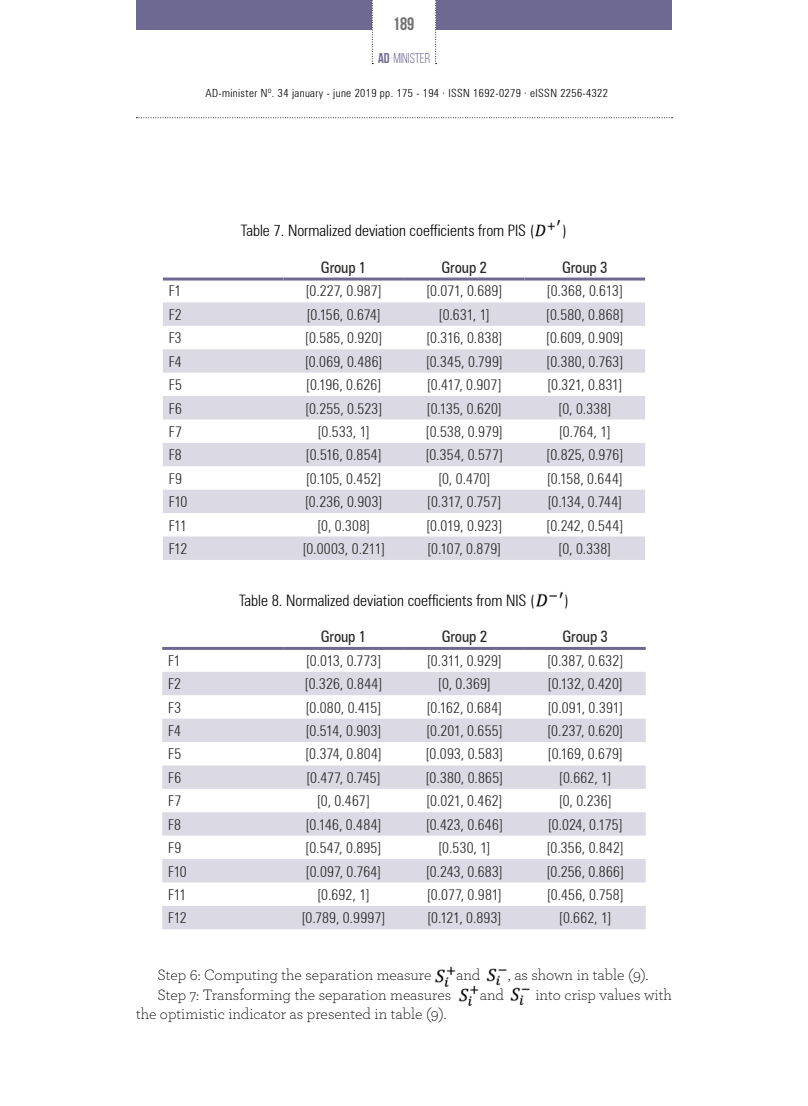
<style>
.page{position:relative;width:808px;height:1106px;background:#fff}
.page>*{position:absolute;margin:0;border:0;box-sizing:border-box;transform-origin:0 0}
.t1{font:700 18px "Bebas Neue";color:#706f6f}
.t2{font:300 15.75px "Archer Pro";color:#000}
.t3{font:300 condensed 15.75px "Zurich BT";color:#000}
.t4{font:condensed 15.75px "Zurich BT";letter-spacing:-.01em;color:#282827}
.t5{font:300 condensed 15px "Zurich BT";letter-spacing:.01em;color:#282827}
.t6{font:14.25px "Bebas Neue";color:#6e6992}
.t7{font:300 condensed 11.25px "Zurich BT";letter-spacing:.035em;color:#000}
.s1{font-weight:700}
.s2{font-weight:300}
</style>
<div class="page">
<div style="left:136px;top:0;width:236px;height:30px;background:#6e6992"></div>
<svg style="left:435px;top:0;width:2px;height:64px"></svg>
<svg style="left:372px;top:0;width:1px;height:64px"></svg>
<div style="left:436px;top:0;width:236px;height:30px;background:#6e6992"></div>
<svg style="left:136px;top:117px;width:536px;height:1px"></svg>
<img style="left:534px;top:219px;width:27px;height:18px">
<svg style="left:163px;top:302px;width:482px;height:258px;fill:#dbdae4"></svg>
<hr style="left:525px;top:277px;width:120px;height:3px;background:#6e6992">
<hr style="left:404px;top:277px;width:121px;height:3px;background:#6e6992">
<hr style="left:283px;top:277px;width:121px;height:3px;background:#6e6992">
<hr style="left:163px;top:277px;width:120px;height:3px;background:#6e6992">
<img style="left:536px;top:592px;width:27px;height:15px">
<svg style="left:162px;top:672px;width:484px;height:257px;fill:#dbdae4"></svg>
<hr style="left:525px;top:647px;width:121px;height:3px;background:#6e6992">
<hr style="left:404px;top:647px;width:121px;height:3px;background:#6e6992">
<hr style="left:283px;top:647px;width:121px;height:3px;background:#6e6992">
<hr style="left:162px;top:647px;width:121px;height:3px;background:#6e6992">
<img style="left:435px;top:966px;width:21px;height:21px">
<img style="left:486px;top:968px;width:21px;height:18px">
<img style="left:459px;top:985px;width:20px;height:21px">
<img style="left:510px;top:987px;width:20px;height:18px">
<p class="t1" style="left:393px;top:14px;width:23px">189</p>
<p class="t6" style="left:378px;top:51px;width:54px"><span class="s1">AD</span><span class="s2">-</span>MINISTER</p>
<p class="t7" style="left:206px;top:86px;width:404px">AD-minister Nº. 34 january - june 2019 pp. 175 - 194 · ISSN 1692-0279 · eISSN 2256-4322</p>
<p class="t3" style="left:241px;top:221px;width:295px">Table 7. Normalized deviation coefficients from PIS (</p>
<p class="t3" style="left:563px;top:221px;width:6px">)</p>
<p class="t4" style="left:321px;top:258px;width:47px">Group 1</p>
<p class="t4" style="left:442px;top:258px;width:47px">Group 2</p>
<p class="t4" style="left:562px;top:258px;width:47px">Group 3</p>
<p class="t5" style="left:169px;top:282px;width:14px">F1</p>
<p class="t5" style="left:305px;top:282px;width:78px">[0.227, 0.987]</p>
<p class="t5" style="left:426px;top:282px;width:78px">[0.071, 0.689]</p>
<p class="t5" style="left:547px;top:282px;width:78px">[0.368, 0.613]</p>
<p class="t5" style="left:169px;top:305px;width:14px">F2</p>
<p class="t5" style="left:306px;top:305px;width:76px">[0.156, 0.674]</p>
<p class="t5" style="left:438px;top:305px;width:53px">[0.631, 1]</p>
<p class="t5" style="left:546px;top:305px;width:79px">[0.580, 0.868]</p>
<p class="t5" style="left:169px;top:329px;width:15px">F3</p>
<p class="t5" style="left:305px;top:329px;width:79px">[0.585, 0.920]</p>
<p class="t5" style="left:426px;top:329px;width:78px">[0.316, 0.838]</p>
<p class="t5" style="left:546px;top:329px;width:79px">[0.609, 0.909]</p>
<p class="t5" style="left:169px;top:352px;width:14px">F4</p>
<p class="t5" style="left:305px;top:352px;width:79px">[0.069, 0.486]</p>
<p class="t5" style="left:426px;top:352px;width:79px">[0.345, 0.799]</p>
<p class="t5" style="left:546px;top:352px;width:79px">[0.380, 0.763]</p>
<p class="t5" style="left:169px;top:375px;width:15px">F5</p>
<p class="t5" style="left:306px;top:375px;width:77px">[0.196, 0.626]</p>
<p class="t5" style="left:427px;top:375px;width:77px">[0.417, 0.907]</p>
<p class="t5" style="left:547px;top:375px;width:77px">[0.321, 0.831]</p>
<p class="t5" style="left:169px;top:399px;width:15px">F6</p>
<p class="t5" style="left:305px;top:399px;width:79px">[0.255, 0.523]</p>
<p class="t5" style="left:427px;top:399px;width:77px">[0.135, 0.620]</p>
<p class="t5" style="left:558px;top:399px;width:55px">[0, 0.338]</p>
<p class="t5" style="left:169px;top:422px;width:15px">F7</p>
<p class="t5" style="left:317px;top:422px;width:54px">[0.533, 1]</p>
<p class="t5" style="left:426px;top:422px;width:79px">[0.538, 0.979]</p>
<p class="t5" style="left:559px;top:422px;width:54px">[0.764, 1]</p>
<p class="t5" style="left:169px;top:446px;width:14px">F8</p>
<p class="t5" style="left:306px;top:446px;width:78px">[0.516, 0.854]</p>
<p class="t5" style="left:425px;top:446px;width:79px">[0.354, 0.577]</p>
<p class="t5" style="left:546px;top:446px;width:79px">[0.825, 0.976]</p>
<p class="t5" style="left:169px;top:469px;width:15px">F9</p>
<p class="t5" style="left:306px;top:469px;width:77px">[0.105, 0.452]</p>
<p class="t5" style="left:438px;top:469px;width:54px">[0, 0.470]</p>
<p class="t5" style="left:547px;top:469px;width:78px">[0.158, 0.644]</p>
<p class="t5" style="left:169px;top:492px;width:20px">F10</p>
<p class="t5" style="left:305px;top:492px;width:79px">[0.236, 0.903]</p>
<p class="t5" style="left:427px;top:492px;width:76px">[0.317, 0.757]</p>
<p class="t5" style="left:547px;top:492px;width:76px">[0.134, 0.744]</p>
<p class="t5" style="left:169px;top:516px;width:20px">F11</p>
<p class="t5" style="left:317px;top:516px;width:55px">[0, 0.308]</p>
<p class="t5" style="left:426px;top:516px;width:78px">[0.019, 0.923]</p>
<p class="t5" style="left:546px;top:516px;width:79px">[0.242, 0.544]</p>
<p class="t5" style="left:169px;top:539px;width:20px">F12</p>
<p class="t5" style="left:302px;top:539px;width:84px">[0.0003, 0.211]</p>
<p class="t5" style="left:427px;top:539px;width:76px">[0.107, 0.879]</p>
<p class="t5" style="left:558px;top:539px;width:55px">[0, 0.338]</p>
<p class="t3" style="left:239px;top:590px;width:297px">Table 8. Normalized deviation coefficients from NIS (</p>
<p class="t3" style="left:564px;top:590px;width:6px">)</p>
<p class="t4" style="left:321px;top:627px;width:47px">Group 1</p>
<p class="t4" style="left:442px;top:627px;width:47px">Group 2</p>
<p class="t4" style="left:562px;top:627px;width:47px">Group 3</p>
<p class="t5" style="left:168px;top:651px;width:14px">F1</p>
<p class="t5" style="left:306px;top:651px;width:77px">[0.013, 0.773]</p>
<p class="t5" style="left:427px;top:651px;width:77px">[0.311, 0.929]</p>
<p class="t5" style="left:547px;top:651px;width:78px">[0.387, 0.632]</p>
<p class="t5" style="left:168px;top:674px;width:14px">F2</p>
<p class="t5" style="left:305px;top:674px;width:79px">[0.326, 0.844]</p>
<p class="t5" style="left:438px;top:674px;width:55px">[0, 0.369]</p>
<p class="t5" style="left:548px;top:674px;width:77px">[0.132, 0.420]</p>
<p class="t5" style="left:168px;top:698px;width:15px">F3</p>
<p class="t5" style="left:305px;top:698px;width:78px">[0.080, 0.415]</p>
<p class="t5" style="left:426px;top:698px;width:77px">[0.162, 0.684]</p>
<p class="t5" style="left:547px;top:698px;width:77px">[0.091, 0.391]</p>
<p class="t5" style="left:168px;top:721px;width:14px">F4</p>
<p class="t5" style="left:305px;top:721px;width:78px">[0.514, 0.903]</p>
<p class="t5" style="left:426px;top:721px;width:78px">[0.201, 0.655]</p>
<p class="t5" style="left:547px;top:721px;width:78px">[0.237, 0.620]</p>
<p class="t5" style="left:168px;top:745px;width:15px">F5</p>
<p class="t5" style="left:305px;top:745px;width:78px">[0.374, 0.804]</p>
<p class="t5" style="left:425px;top:745px;width:79px">[0.093, 0.583]</p>
<p class="t5" style="left:548px;top:745px;width:77px">[0.169, 0.679]</p>
<p class="t5" style="left:168px;top:768px;width:15px">F6</p>
<p class="t5" style="left:306px;top:768px;width:77px">[0.477, 0.745]</p>
<p class="t5" style="left:425px;top:768px;width:80px">[0.380, 0.865]</p>
<p class="t5" style="left:559px;top:768px;width:54px">[0.662, 1]</p>
<p class="t5" style="left:168px;top:791px;width:15px">F7</p>
<p class="t5" style="left:317px;top:791px;width:55px">[0, 0.467]</p>
<p class="t5" style="left:426px;top:791px;width:78px">[0.021, 0.462]</p>
<p class="t5" style="left:559px;top:791px;width:55px">[0, 0.236]</p>
<p class="t5" style="left:168px;top:815px;width:14px">F8</p>
<p class="t5" style="left:305px;top:815px;width:78px">[0.146, 0.484]</p>
<p class="t5" style="left:426px;top:815px;width:79px">[0.423, 0.646]</p>
<p class="t5" style="left:548px;top:815px;width:77px">[0.024, 0.175]</p>
<p class="t5" style="left:168px;top:838px;width:15px">F9</p>
<p class="t5" style="left:305px;top:838px;width:78px">[0.547, 0.895]</p>
<p class="t5" style="left:438px;top:838px;width:54px">[0.530, 1]</p>
<p class="t5" style="left:546px;top:838px;width:79px">[0.356, 0.842]</p>
<p class="t5" style="left:168px;top:862px;width:20px">F10</p>
<p class="t5" style="left:306px;top:862px;width:77px">[0.097, 0.764]</p>
<p class="t5" style="left:426px;top:862px;width:79px">[0.243, 0.683]</p>
<p class="t5" style="left:546px;top:862px;width:79px">[0.256, 0.866]</p>
<p class="t5" style="left:168px;top:885px;width:20px">F11</p>
<p class="t5" style="left:317px;top:885px;width:54px">[0.692, 1]</p>
<p class="t5" style="left:427px;top:885px;width:77px">[0.077, 0.981]</p>
<p class="t5" style="left:547px;top:885px;width:79px">[0.456, 0.758]</p>
<p class="t5" style="left:168px;top:908px;width:20px">F12</p>
<p class="t5" style="left:301px;top:908px;width:86px">[0.789, 0.9997]</p>
<p class="t5" style="left:427px;top:908px;width:76px">[0.121, 0.893]</p>
<p class="t5" style="left:559px;top:908px;width:54px">[0.662, 1]</p>
<p class="t2" style="left:157px;top:964px;width:276px">Step 6: Computing the separation measure</p>
<p class="t2" style="left:456px;top:964px;width:26px">and</p>
<p class="t2" style="left:508px;top:964px;width:142px">, as shown in table (9).</p>
<p class="t2" style="left:157px;top:984px;width:295px">Step 7: Transforming the separation measures</p>
<p class="t2" style="left:480px;top:984px;width:26px">and</p>
<p class="t2" style="left:535px;top:984px;width:138px">into crisp values with</p>
<p class="t2" style="left:136px;top:1003px;width:312px">the optimistic indicator as presented in table (9).</p>
</div>
